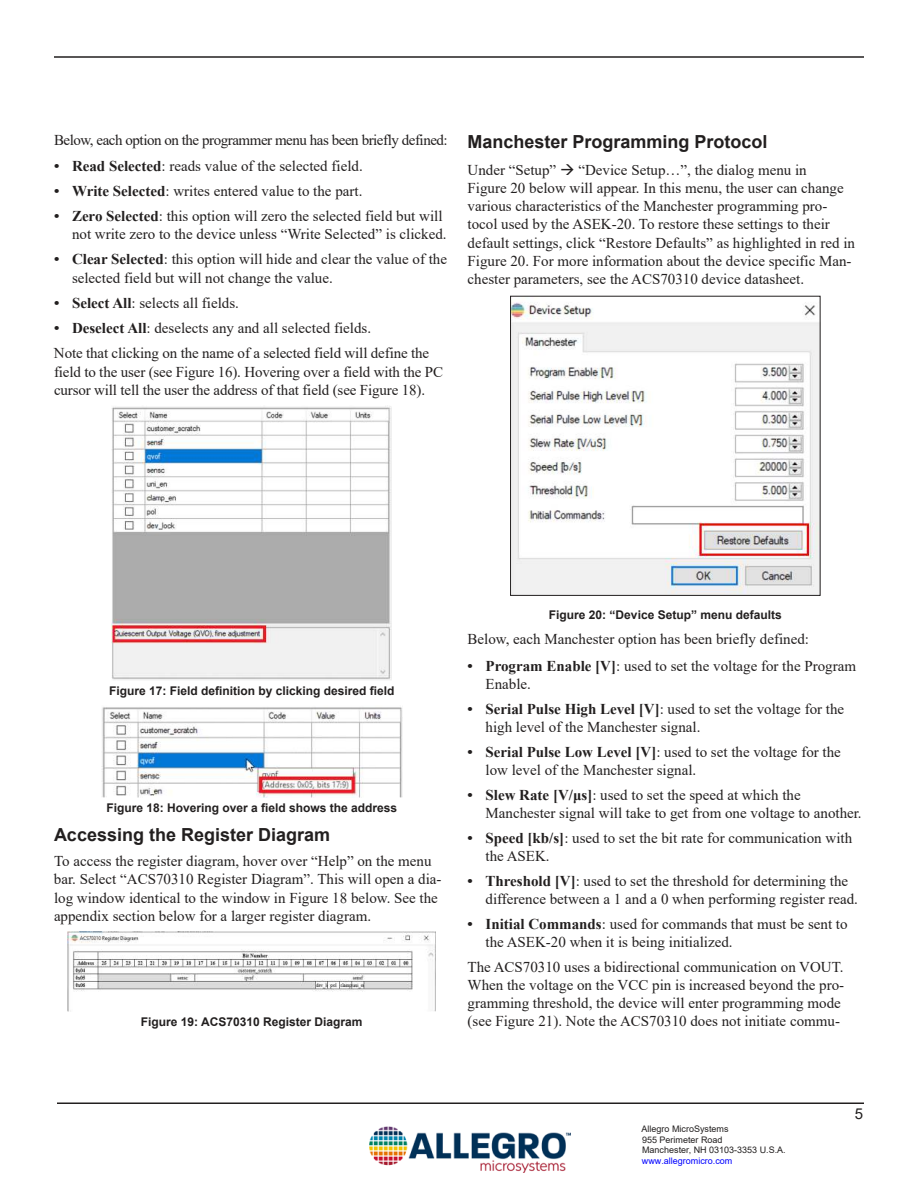
<style>
.page{position:relative;width:918px;height:1188px;background:#fff}
.page>*{position:absolute;margin:0;border:0;box-sizing:border-box;transform-origin:0 0}
.t1{font:700 18px "Arial";color:#221f1f}
.t2{font:15px/18.1px "Times New Roman";color:#221f1f}
.t3{font:15px "Times New Roman";letter-spacing:-.03em;color:#221f1f}
.t4{font:15px "Arial";color:#221f1f}
.t5{font:700 12px "Arial";color:#221f1f}
.t6{font:9px/10.8px "Arial";color:#221f1f}
.t7{font:9px "Arial";color:#00f}
.s1{font-weight:700}
</style>
<div class="page">
<hr style="left:57px;top:1102px;width:807px;height:2px;background:#221f1f">
<hr style="left:54px;top:56px;width:810px;height:2px;background:#221f1f">
<img style="left:370px;top:1126px;width:201px;height:47px">
<img style="left:112px;top:406px;width:280px;height:274px">
<img style="left:101px;top:707px;width:301px;height:90px">
<img style="left:68px;top:931px;width:368px;height:80px">
<img style="left:512px;top:302px;width:307px;height:292px">
<div style="left:510px;top:296px;width:311px;height:300px;border:1px solid #221f1f"></div>
<p class="t3" style="left:54px;top:135px;width:395px">Below, each option on the programmer menu has been briefly defined:</p>
<p class="t2" style="left:54px;top:158px;width:310px"><span class="s1">• Read Selected</span>: reads value of the selected field.</p>
<p class="t2" style="left:54px;top:183px;width:310px"><span class="s1">• Write Selected</span>: writes entered value to the part.</p>
<p class="t2" style="left:54px;top:208px;width:394px;text-align:right"><span class="s1">• Zero Selected</span>: this option will zero the selected field but will not write zero to the device unless “Write Selected” is clicked.</p>
<p class="t2" style="left:72px;top:252px;width:377px;text-indent:-18px"><span class="s1">• Clear Selected</span>: this option will hide and clear the value of the selected field but will not change the value.</p>
<p class="t2" style="left:54px;top:295px;width:187px"><span class="s1">• Select All</span>: selects all fields.</p>
<p class="t2" style="left:54px;top:317px;width:377px;line-height:25.2px"><span class="s1">• Deselect All</span>: deselects any and all selected fields.<br>Note that clicking on the name of a selected field will define the</p>
<p class="t2" style="left:54px;top:364px;width:391px">field to the user (see Figure 16). Hovering over a field with the PC cursor will tell the user the address of that field (see Figure 18).</p>
<p class="t1" style="left:468px;top:135px;width:302px">Manchester Programming Protocol</p>
<p class="t2" style="left:468px;top:163px;width:389px">Under “Setup” → “Device Setup…”, the dialog menu in<br>Figure 20 below will appear. In this menu, the user can change various characteristics of the Manchester programming pro&shy;tocol used by the ASEK-20. To restore these settings to their default settings, click “Restore Defaults” as highlighted in red in Figure 20. For more information about the device specific Man&shy;chester parameters, see the ACS70310 device datasheet.</p>
<p class="t5" style="left:109px;top:687px;width:287px">Figure 17: Field de昀椀nition by clicking desired 昀椀eld</p>
<p class="t5" style="left:106px;top:803px;width:292px">Figure 18: Hovering over a 昀椀eld shows the address</p>
<p class="t1" style="left:54px;top:822px;width:278px">Accessing the Register Diagram</p>
<p class="t2" style="left:54px;top:853px;width:389px">To access the register diagram, hover over “Help” on the menu bar. Select “ACS70310 Register Diagram”. This will open a dia&shy;log window identical to the window in Figure 18 below. See the appendix section below for a larger register diagram.</p>
<p class="t5" style="left:141px;top:1017px;width:223px">Figure 19: ACS70310 Register Diagram</p>
<p class="t5" style="left:549px;top:611px;width:234px">Figure 20: “Device Setup” menu defaults</p>
<p class="t2" style="left:468px;top:631px;width:343px">Below, each Manchester option has been briefly defined:</p>
<p class="t2" style="left:486px;top:659px;width:372px;text-indent:-18px"><span class="s1">• Program Enable [V]</span>: used to set the voltage for the Program<br>Enable.</p>
<p class="t2" style="left:486px;top:701px;width:360px;text-indent:-18px"><span class="s1">• Serial Pulse High Level [V]</span>: used to set the voltage for the high level of the Manchester signal.</p>
<p class="t2" style="left:486px;top:744px;width:357px;text-indent:-18px"><span class="s1">• Serial Pulse Low Level [V]</span>: used to set the voltage for the low level of the Manchester signal.</p>
<p class="t2" style="left:486px;top:787px;width:378px;text-indent:-18px"><span class="s1">• Slew Rate [V/μs]</span>: used to set the speed at which the<br>Manchester signal will take to get from one voltage to another.</p>
<p class="t2" style="left:486px;top:830px;width:368px;text-indent:-18px"><span class="s1">• Speed [kb/s]</span>: used to set the bit rate for communication with the ASEK.</p>
<p class="t2" style="left:486px;top:873px;width:374px;text-indent:-18px"><span class="s1">• Threshold [V]</span>: used to set the threshold for determining the difference between a 1 and a 0 when performing register read.</p>
<p class="t2" style="left:486px;top:916px;width:364px;text-indent:-18px"><span class="s1">• Initial Commands</span>: used for commands that must be sent to the ASEK-20 when it is being initialized.</p>
<p class="t2" style="left:468px;top:959px;width:378px">The ACS70310 uses a bidirectional communication on VOUT.<br>When the voltage on the VCC pin is increased beyond the pro&shy;gramming threshold, the device will enter programming mode (see Figure 21). Note the ACS70310 does not initiate commu-</p>
<p class="t6" style="left:642px;top:1124px;width:146px">Allegro MicroSystems<br>955 Perimeter Road<br>Manchester, NH 03103-3353 U.S.A.</p>
<p class="t7" style="left:642px;top:1158px;width:92px">www.allegromicro.com</p>
<p class="t4" style="left:855px;top:1108px;width:10px">5</p>
</div>
